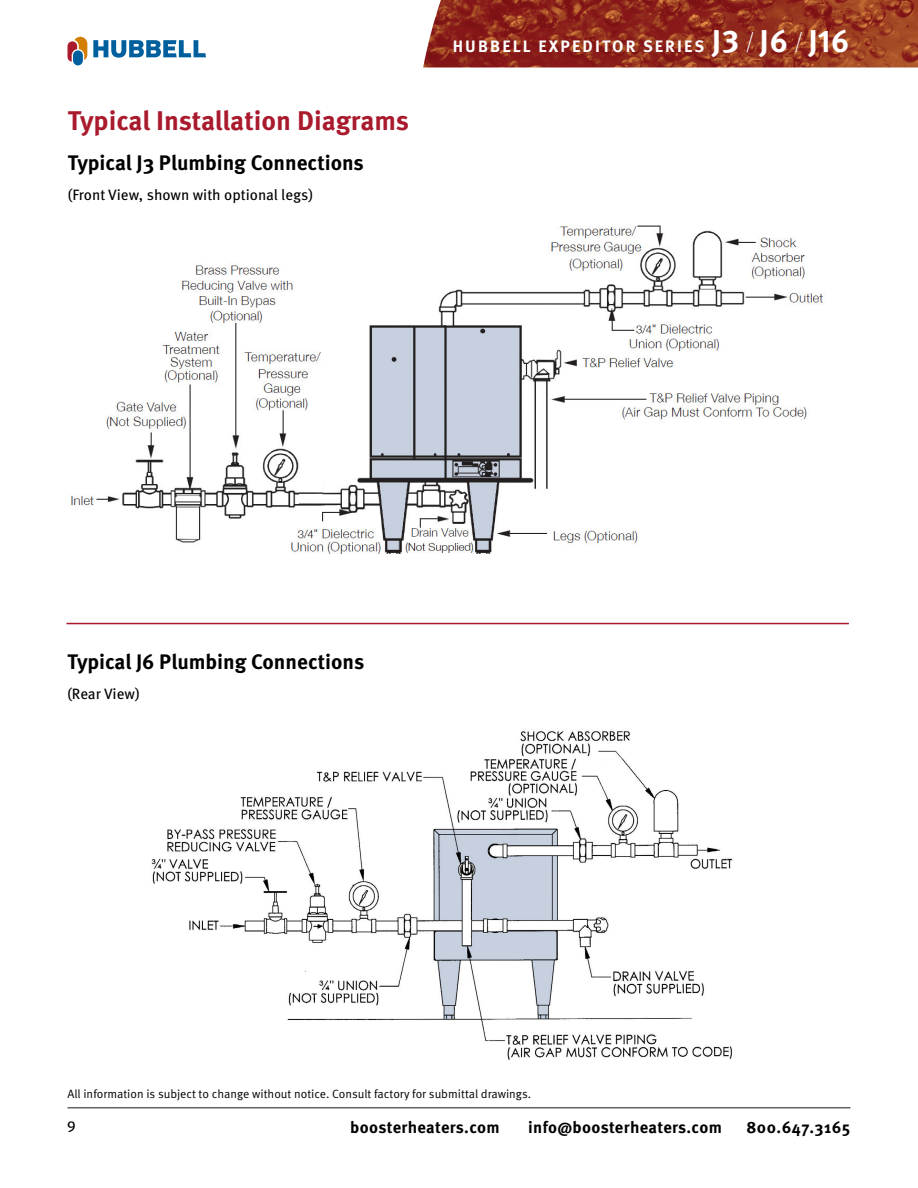
<style>
.page{position:relative;width:918px;height:1188px;background:#fff}
.page>*{position:absolute;margin:0;border:0;box-sizing:border-box;transform-origin:0 0}
.t1{font:700 27px "Meta Pro";letter-spacing:-.005em;color:#a91a2d}
.t2{font:700 21px "Meta Pro";color:#000}
.t3{font:700 16.5px "Meta Pro";letter-spacing:.02em;color:#000}
.t4{font:700 16.5px "Meta Pro";letter-spacing:.13em;color:#fff}
.t5{font:15px "Meta Pro";color:#000}
.t6{font:15px "Meta Headline Pro";color:#000}
.t7{font:12px "Meta Pro Norm";color:#000}
.s1{font-size:31.5px}
</style>
<div class="page">
<img style="left:423px;top:0;width:495px;height:68px">
<hr style="left:68px;top:1107px;width:782px;height:1px;background:#636466">
<svg style="left:68px;top:37px;width:19px;height:25px"></svg>
<div style="left:73px;top:50px;width:10px;height:15px;background:#005f9c;border-radius:5px"></div>
<svg style="left:93px;top:40px;width:113px;height:18px"></svg>
<img style="left:151px;top:731px;width:582px;height:329px">
<hr style="left:66px;top:623px;width:783px;height:1px;background:#a91a2d">
<img style="left:69px;top:225px;width:755px;height:328px">
<h1 class="t1" style="left:68px;top:99px;width:343px">Typical Installation Diagrams</h1>
<h2 class="t2" style="left:68px;top:146px;width:298px">Typical J3 Plumbing Connections</h2>
<p class="t5" style="left:68px;top:183px;width:247px">(Front View, shown with optional legs)</p>
<h3 class="t4" style="left:453px;top:34px;width:398px">HUBBELL EXPEDITOR SERIES <span class="s1">J3</span> <sup>/</sup><span class="s1">J6</span> <sup>/</sup><span class="s1">J16</span></h3>
<h2 class="t2" style="left:67px;top:646px;width:298px">Typical J6 Plumbing Connections</h2>
<p class="t5" style="left:67px;top:683px;width:74px">(Rear View)</p>
<p class="t7" style="left:68px;top:1085px;width:465px">All information is subject to change without notice. Consult factory for submittal drawings.</p>
<p class="t6" style="left:68px;top:1116px;width:9px">9</p>
<h3 class="t3" style="left:350px;top:1114px;width:151px">boosterheaters.com</h3>
<h3 class="t3" style="left:528px;top:1114px;width:195px">info@boosterheaters.com</h3>
<h3 class="t3" style="left:747px;top:1114px;width:105px">800.647.3165</h3>
</div>
